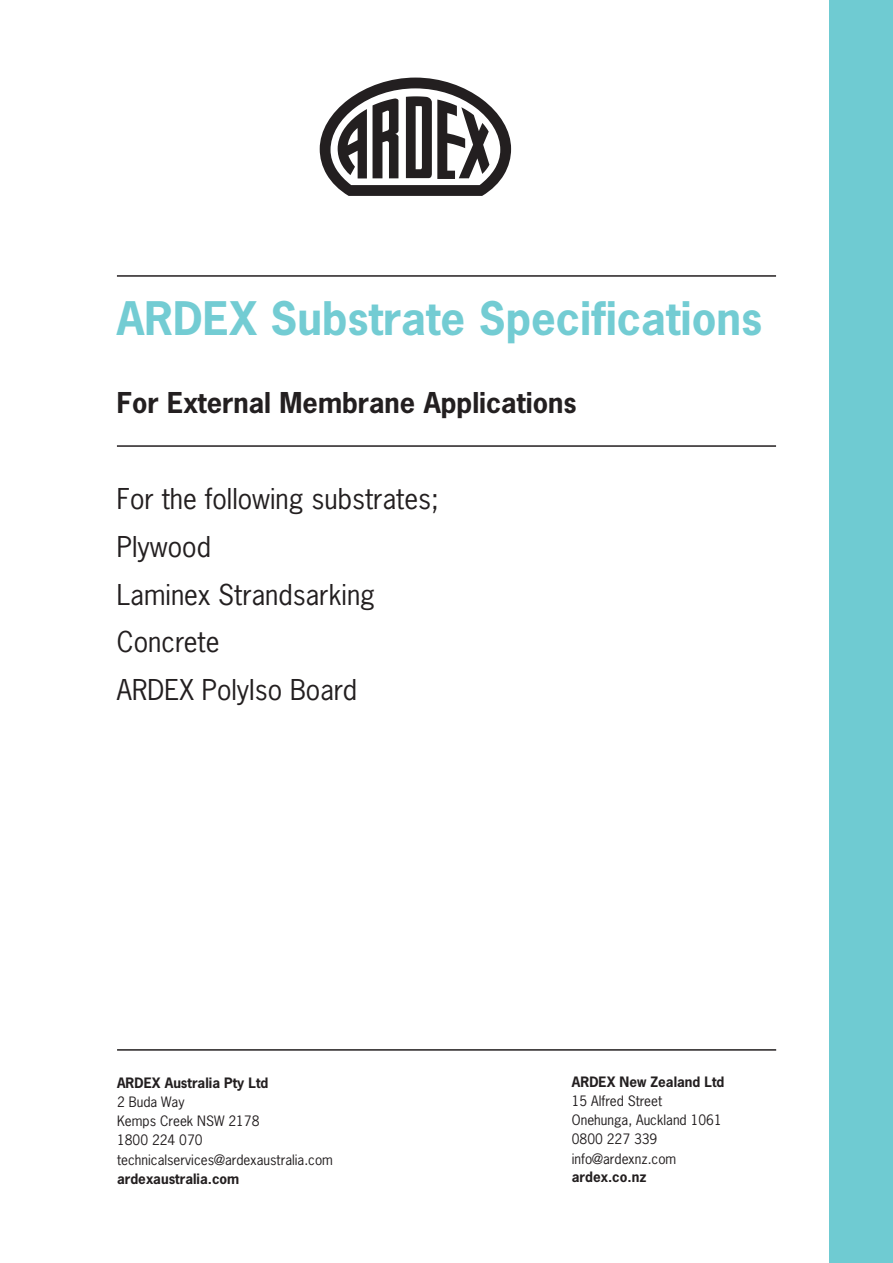
<style>
.page{position:relative;width:893px;height:1263px;background:#fff}
.page>*{position:absolute;margin:0;border:0;box-sizing:border-box;transform-origin:0 0}
.Ardex_Heading{font:700 43.5px "News Gothic Std";color:#73ccd3}
.Copy{font:27px "News Gothic Std";color:#231f20}
.Ardex_Heading3{font:700 27px "News Gothic Std";color:#231f20}
.Paragraph_Style_1{font:13.5px/19px "News Gothic Std";color:#231f20}
.s1{font-weight:700}
</style>
<div class="page">
<div style="left:829px;top:0;width:64px;height:1263px;background:#6fcbd2"></div>
<svg style="left:320px;top:78px;width:191px;height:118px"></svg>
<hr style="left:117px;top:275px;width:659px;height:2px;background:#231f20">
<hr style="left:117px;top:445px;width:659px;height:2px;background:#231f20">
<hr style="left:117px;top:1049px;width:659px;height:2px;background:#231f20">
<p class="Ardex_Heading" style="left:117px;top:289px;width:647px">ARDEX Substrate Specifications</p>
<p class="Ardex_Heading3" style="left:117px;top:385px;width:461px">For External Membrane Applications</p>
<p class="Copy" style="left:117px;top:481px;width:323px">For the following substrates;</p>
<p class="Copy" style="left:117px;top:529px;width:96px">Plywood</p>
<p class="Copy" style="left:117px;top:577px;width:260px">Laminex Strandsarking</p>
<p class="Copy" style="left:117px;top:625px;width:104px">Concrete</p>
<p class="Copy" style="left:117px;top:673px;width:242px">ARDEX PolyIso Board</p>
<p class="Paragraph_Style_1" style="left:117px;top:1073px;width:217px"><span class="s1">ARDEX Australia Pty Ltd<br></span>2 Buda Way<br>Kemps Creek NSW 2178<br>1800 224 070 technicalservices@ardexaustralia.com <span class="s1">ardexaustralia.com</span></p>
<p class="Paragraph_Style_1" style="left:572px;top:1072px;width:154px"><span class="s1">ARDEX New Zealand Ltd<br></span>15 Alfred Street<br>Onehunga, Auckland 1061<br>0800 227 339 info@ardexnz.com <span class="s1">ardex.co.nz</span></p>
</div>
